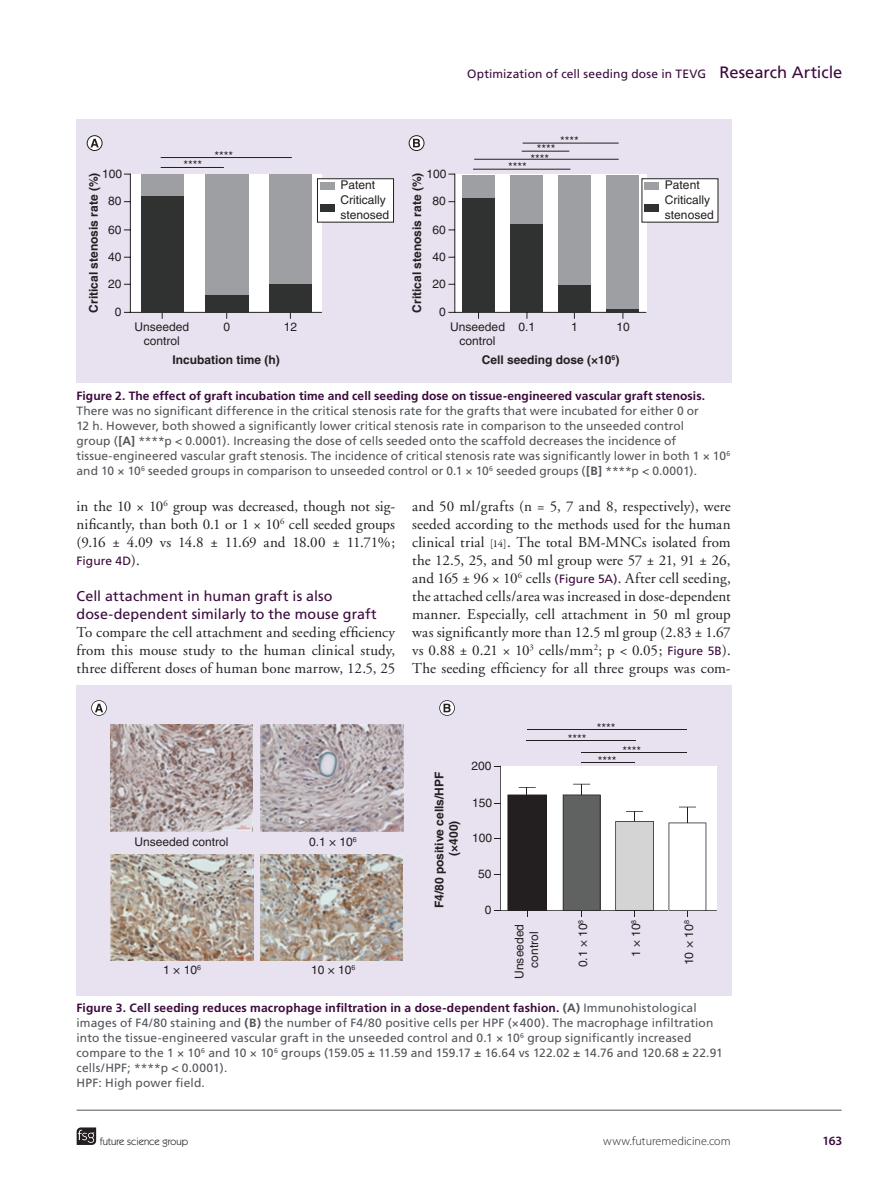
<style>
.page{position:relative;width:885px;height:1191px;background:#fff}
.page>*{position:absolute;margin:0;border:0;box-sizing:border-box;transform-origin:0 0}
.t1{font:15px/18px "Adobe Garamond";letter-spacing:.005em;color:#231f20;text-align:justify}
.t2{font:14.25px/18px "Frutiger";letter-spacing:.005em;color:#3b093d}
.t3{font:600 12.75px "Myriad Pro";color:#3b093d}
.t4{font:12px/15px "Frutiger";letter-spacing:.005em;color:#52555a}
.t5{font:12px/14.7px "Helvetica LT Std";color:#231f20;text-align:center}
.t6{font:700 12px/14.4px "Helvetica LT Std";color:#231f20;text-align:center}
.t7{font:700 12px "Frutiger";letter-spacing:.005em;color:#3b093d}
.t8{font:12px "Frutiger";letter-spacing:.01em;color:#3b093d}
.t9{font:300 12px "Myriad Pro";letter-spacing:.005em;color:#231f20}
.t10{font:10.5px "Itc Kabel";color:#231f20}
.s1{font-size:16.5px}
.s2{font-weight:700}
.s3{font-family:"Adobe Garamond";font-size:15px;color:#231f20}
.s4{font-family:"Garamond Premr Pro";font-size:10.5px}
.s5{font-family:"Frutiger";font-size:12px;color:#3b093d}
.s6{font-weight:700;color:#3b093d}
</style>
<div class="page">
<svg style="left:77px;top:1127px;width:19px;height:18px"></svg>
<hr style="left:77px;top:1109px;width:764px;height:1px;background:#52555a">
<div style="left:76px;top:119px;width:655px;height:264px;background:#e8e2f0"></div>
<svg style="left:124px;top:173px;width:270px;height:146px"></svg>
<div style="left:141px;top:195px;width:42px;height:117px;background:#303131"></div>
<div style="left:205px;top:295px;width:43px;height:17px;background:#303131"></div>
<div style="left:269px;top:284px;width:42px;height:28px;background:#303131"></div>
<div style="left:141px;top:174px;width:42px;height:21px;background:#9e9fa2"></div>
<div style="left:205px;top:174px;width:43px;height:121px;background:#9e9fa2"></div>
<div style="left:269px;top:174px;width:42px;height:110px;background:#9e9fa2"></div>
<hr style="left:161px;top:157px;width:131px;height:1px;background:#231f20">
<hr style="left:161px;top:167px;width:63px;height:1px;background:#231f20">
<div style="left:320px;top:182px;width:14px;height:8px;background:#9e9fa2"></div>
<div style="left:320px;top:204px;width:14px;height:8px;background:#303131"></div>
<svg style="left:448px;top:173px;width:270px;height:146px"></svg>
<div style="left:462px;top:197px;width:33px;height:115px;background:#303131"></div>
<div style="left:510px;top:224px;width:33px;height:88px;background:#303131"></div>
<div style="left:462px;top:175px;width:33px;height:22px;background:#9e9fa2"></div>
<div style="left:510px;top:175px;width:33px;height:49px;background:#9e9fa2"></div>
<div style="left:558px;top:284px;width:32px;height:28px;background:#303131"></div>
<div style="left:558px;top:175px;width:32px;height:109px;background:#9e9fa2"></div>
<hr style="left:606px;top:309px;width:33px;height:3px;background:#303131">
<div style="left:606px;top:175px;width:33px;height:134px;background:#9e9fa2"></div>
<hr style="left:474px;top:159px;width:144px;height:1px;background:#231f20">
<hr style="left:473px;top:169px;width:97px;height:1px;background:#231f20">
<div style="left:644px;top:182px;width:14px;height:8px;background:#9e9fa2"></div>
<div style="left:644px;top:204px;width:14px;height:8px;background:#303131"></div>
<hr style="left:521px;top:151px;width:48px;height:1px;background:#231f20">
<hr style="left:522px;top:143px;width:96px;height:1px;background:#231f20">
<svg style="left:87px;top:136px;width:15px;height:14px"></svg>
<div style="left:87px;top:135px;width:15px;height:16px;border:1px solid #231f20;border-radius:50%"></div>
<svg style="left:90px;top:139px;width:9px;height:8px"></svg>
<svg style="left:409px;top:136px;width:15px;height:14px"></svg>
<div style="left:408px;top:135px;width:16px;height:16px;border:1px solid #231f20;border-radius:50%"></div>
<svg style="left:413px;top:139px;width:7px;height:8px"></svg>
<div style="left:77px;top:685px;width:654px;height:310px;background:#e8e2f0"></div>
<img style="left:110px;top:854px;width:143px;height:107px">
<img style="left:260px;top:854px;width:142px;height:107px">
<img style="left:260px;top:724px;width:143px;height:107px">
<img style="left:110px;top:724px;width:142px;height:108px">
<svg style="left:494px;top:765px;width:222px;height:151px;background:#c0bfc0"></svg>
<hr style="left:581px;top:762px;width:54px;height:1px;background:#231f20">
<hr style="left:581px;top:752px;width:106px;height:1px;background:#231f20">
<hr style="left:526px;top:739px;width:109px;height:1px;background:#231f20">
<hr style="left:527px;top:729px;width:160px;height:1px;background:#231f20">
<svg style="left:91px;top:700px;width:16px;height:16px"></svg>
<svg style="left:439px;top:700px;width:16px;height:16px"></svg>
<p class="t8" style="left:467px;top:67px;width:376px">Optimization of cell seeding dose in TEVG <span class="s1">Research Article</span></p>
<p class="t5" style="left:560px;top:133px;width:20px">****</p>
<p class="t5" style="left:183px;top:158px;width:20px">****</p>
<p class="t5" style="left:214px;top:149px;width:20px">****</p>
<p class="t5" style="left:426px;top:166px;width:22px">100</p>
<p class="t5" style="left:102px;top:166px;width:22px">100</p>
<p class="t6" style="left:86px;top:313px;width:142px;rotate:-90deg">Critical stenosis rate (%)</p>
<p class="t6" style="left:409px;top:313px;width:142px;rotate:-90deg">Critical stenosis rate (%)</p>
<p class="t5" style="left:340px;top:178px;width:50px;text-align:left">Patent<br>Critically stenosed</p>
<p class="t5" style="left:432px;top:194px;width:15px">80</p>
<p class="t5" style="left:108px;top:194px;width:15px">80</p>
<p class="t5" style="left:432px;top:222px;width:15px">60</p>
<p class="t5" style="left:108px;top:222px;width:15px">60</p>
<p class="t5" style="left:432px;top:249px;width:15px">40</p>
<p class="t5" style="left:432px;top:276px;width:15px">20</p>
<p class="t5" style="left:108px;top:249px;width:15px">40</p>
<p class="t5" style="left:108px;top:276px;width:15px">20</p>
<p class="t5" style="left:439px;top:304px;width:8px">0</p>
<p class="t5" style="left:115px;top:304px;width:8px">0</p>
<p class="t5" style="left:537px;top:141px;width:20px">****</p>
<p class="t5" style="left:530px;top:151px;width:20px">****</p>
<p class="t5" style="left:508px;top:159px;width:20px">****</p>
<p class="t5" style="left:450px;top:319px;width:56px">Unseeded control</p>
<p class="t5" style="left:134px;top:319px;width:56px">Unseeded control</p>
<p class="t6" style="left:172px;top:353px;width:109px">Incubation time (h)</p>
<p class="t6" style="left:481px;top:353px;width:139px">Cell seeding dose (×10<sup>6</sup>)</p>
<p class="t5" style="left:518px;top:319px;width:18px">0.1</p>
<p class="t5" style="left:571px;top:319px;width:8px">1</p>
<p class="t5" style="left:616px;top:319px;width:15px">10</p>
<p class="t5" style="left:223px;top:319px;width:8px">0</p>
<p class="t5" style="left:284px;top:319px;width:15px">12</p>
<p class="t5" style="left:665px;top:178px;width:50px;text-align:left">Patent<br>Critically stenosed</p>
<p class="t7" style="left:77px;top:389px;width:630px">Figure 2. The effect of graft incubation time and cell seeding dose on tissue-engineered vascular graft stenosis.</p>
<p class="t4" style="left:77px;top:403px;width:655px">There was no significant difference in the critical stenosis rate for the grafts that were incubated for either 0 or<br>12 h. However, both showed a significantly lower critical stenosis rate in comparison to the unseeded control<br>group (<span class="s2">[A]</span> ****p &lt; 0.0001). Increasing the dose of cells seeded onto the scaffold decreases the incidence of tissue-engineered vascular graft stenosis. The incidence of critical stenosis rate was significantly lower in both 1 × 10<sup>6 </sup>and 10 × 10<sup>6</sup> seeded groups in comparison to unseeded control or 0.1 × 10<sup>6</sup> seeded groups (<span class="s2">[B]</span> ****p &lt; 0.0001).</p>
<p class="t1" style="left:77px;top:497px;width:320px">in the 10 × 10<sup>6</sup> group was decreased, though not sig&shy;nificantly, than both 0.1 or 1 × 10<sup>6</sup> cell seeded groups (9.16 ± 4.09 vs 14.8 ± 11.69 and 18.00 ± 11.71%;</p>
<p class="t8" style="left:77px;top:553px;width:65px">Figure 4D<span class="s3">).</span></p>
<p class="t2" style="left:77px;top:586px;width:301px">Cell attachment in human graft is also dose-dependent similarly to the mouse graft</p>
<p class="t1" style="left:77px;top:623px;width:320px">To compare the cell attachment and seeding efficiency from this mouse study to the human clinical study, three different doses of human bone marrow, 12.5, 25</p>
<p class="t1" style="left:412px;top:497px;width:320px">and 50 ml/grafts (n = 5, 7 and 8, respectively), were seeded according to the methods used for the human clinical trial <span class="s4">[14]</span>. The total BM-MNCs isolated from the 12.5, 25, and 50 ml group were 57 ± 21, 91 ± 26, and 165 ± 96 × 10<sup>6</sup> cells <span class="s5">(Figure 5A)</span>. After cell seeding, the attached cells/area was increased in dose-dependent manner. Especially, cell attachment in 50 ml group was significantly more than 12.5 ml group (2.83 ± 1.67 vs 0.88 ± 0.21 × 10<sup>3</sup> cells/mm<sup>2</sup>; p &lt; 0.05; <span class="s5">Figure 5B</span>).<br>The seeding efficiency for all three groups was com-</p>
<p class="t5" style="left:134px;top:834px;width:96px">Unseeded control</p>
<p class="t5" style="left:309px;top:834px;width:49px">0.1 × 10<sup>6</sup></p>
<p class="t5" style="left:163px;top:962px;width:39px">1 × 10<sup>6</sup></p>
<p class="t5" style="left:311px;top:962px;width:46px">10 × 10<sup>6</sup></p>
<p class="t6" style="left:432px;top:908px;width:138px;rotate:-90deg">F4/80 positive cells/HPF (×400)</p>
<p class="t5" style="left:471px;top:758px;width:22px">200</p>
<p class="t5" style="left:472px;top:795px;width:22px">150</p>
<p class="t5" style="left:472px;top:830px;width:22px">100</p>
<p class="t5" style="left:478px;top:866px;width:15px">50</p>
<p class="t5" style="left:485px;top:902px;width:8px">0</p>
<p class="t5" style="left:567px;top:732px;width:20px">****</p>
<p class="t5" style="left:597px;top:720px;width:20px">****</p>
<p class="t5" style="left:622px;top:743px;width:20px">****</p>
<p class="t5" style="left:597px;top:753px;width:20px">****</p>
<p class="t5" style="left:512px;top:978px;width:56px;rotate:-90deg">Unseeded control</p>
<p class="t5" style="left:575px;top:967px;width:49px;rotate:-90deg">0.1 × 10<sup>8</sup></p>
<p class="t5" style="left:628px;top:957px;width:39px;rotate:-90deg">1 × 10<sup>8</sup></p>
<p class="t5" style="left:681px;top:965px;width:47px;rotate:-90deg">10 × 10<sup>8</sup></p>
<p class="t4" style="left:77px;top:1000px;width:647px"><span class="s6">Figure 3. Cell seeding reduces macrophage infiltration in a dose-dependent fashion.</span> <span class="s2">(A)</span> Immunohistological images of F4/80 staining and <span class="s2">(B)</span> the number of F4/80 positive cells per HPF (×400). The macrophage infiltration into the tissue-engineered vascular graft in the unseeded control and 0.1 × 10<sup>6</sup> group significantly increased compare to the 1 × 10<sup>6</sup> and 10 × 10<sup>6</sup> groups (159.05 ± 11.59 and 159.17 ± 16.64 vs 122.02 ± 14.76 and 120.68 ± 22.91 cells/HPF; ****p &lt; 0.0001).<br>HPF: High power field.</p>
<p class="t10" style="left:100px;top:1135px;width:90px">future science group</p>
<p class="t9" style="left:603px;top:1134px;width:129px">www.futuremedicine.com</p>
<p class="t3" style="left:822px;top:1132px;width:21px">163</p>
</div>
